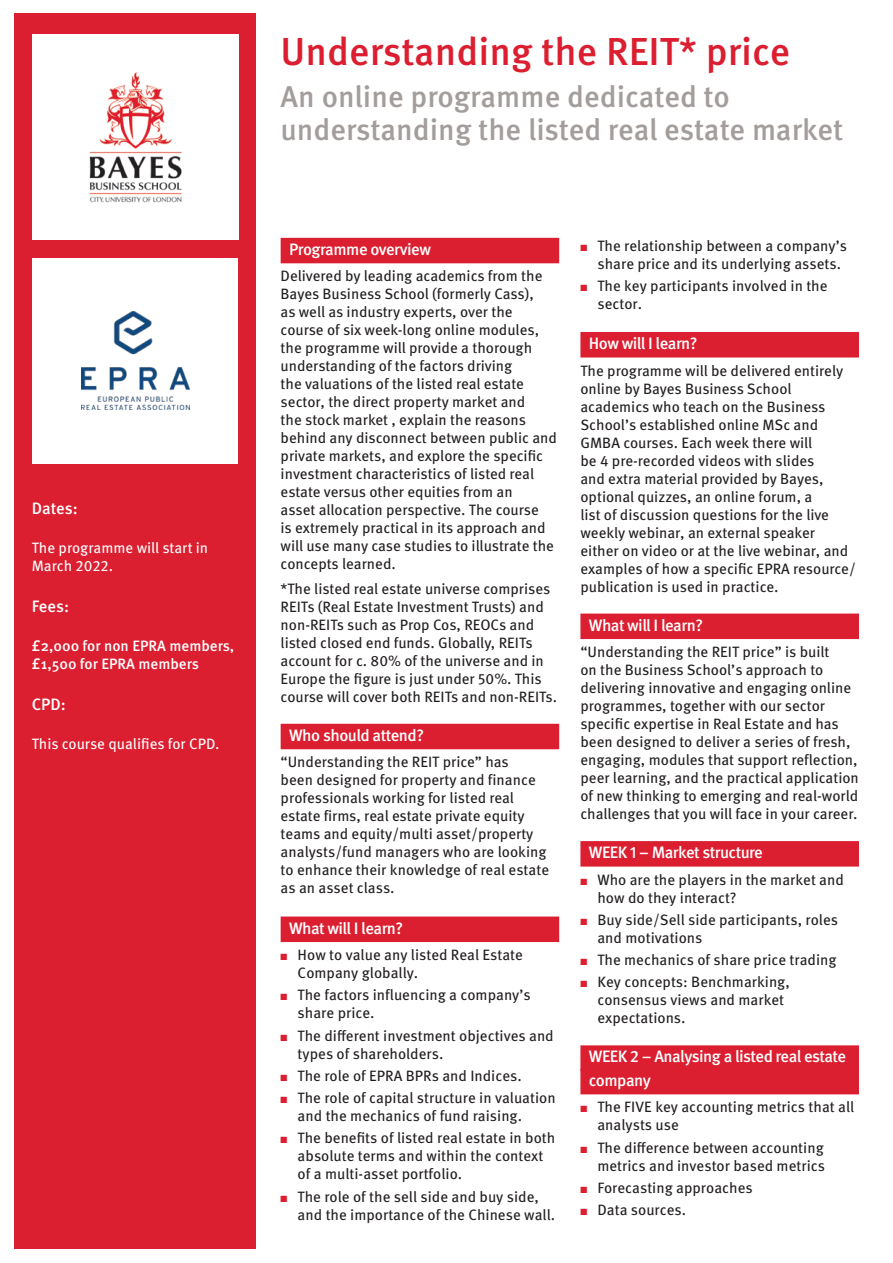
<style>
.page{position:relative;width:893px;height:1263px;background:#fff}
.page>*{position:absolute;margin:0;border:0;box-sizing:border-box;transform-origin:0 0}
.t1{font:500 39px "Meta Pro";color:#db1e30}
.t2{font:500 30px/33px "Meta Pro";color:#a39d9b}
._8__Highlighted_text{font:500 16.5px "Meta Pro";letter-spacing:-.03em;color:#fff}
._0__Body__MetaOT_Boo{font:500 16.5px "Meta Pro";letter-spacing:-.005em;color:#fff}
._0__Body__MetaOT_Boo-2{font:15px/18px "Meta Pro";color:#231f20}
._0__Body__MetaOT_Boo-3{font:15px/18px "Meta Pro";color:#fff}
._0__Body__MetaOT_Boo-4{font:500 15px/18px "Meta Pro";color:#fff}
.s1{color:#db1e30}
</style>
<div class="page">
<div style="left:15px;top:14px;width:241px;height:1235px;background:#db1e30"></div>
<img style="left:33px;top:34px;width:205px;height:206px">
<div style="left:281px;top:238px;width:278px;height:25px;background:#db1e30"></div>
<div style="left:281px;top:724px;width:278px;height:25px;background:#db1e30"></div>
<div style="left:281px;top:916px;width:278px;height:26px;background:#db1e30"></div>
<div style="left:580px;top:332px;width:279px;height:25px;background:#db1e30"></div>
<div style="left:580px;top:613px;width:279px;height:26px;background:#db1e30"></div>
<div style="left:580px;top:841px;width:279px;height:25px;background:#db1e30"></div>
<div style="left:580px;top:1045px;width:279px;height:26px;background:#db1e30"></div>
<div style="left:580px;top:1069px;width:279px;height:25px;background:#db1e30"></div>
<div style="left:33px;top:259px;width:205px;height:205px;background:#fff"></div>
<img style="left:82px;top:312px;width:107px;height:97px">
<p class="_0__Body__MetaOT_Boo" style="left:32px;top:496px;width:48px">Dates:</p>
<p class="_0__Body__MetaOT_Boo-3" style="left:32px;top:538px;width:178px">The programme will start in<br>March 2022.</p>
<p class="_0__Body__MetaOT_Boo" style="left:32px;top:593px;width:39px">Fees:</p>
<p class="_0__Body__MetaOT_Boo-4" style="left:32px;top:636px;width:204px">£2,000 for non EPRA members, £1,500 for EPRA members</p>
<p class="_0__Body__MetaOT_Boo" style="left:32px;top:691px;width:36px">CPD:</p>
<p class="_0__Body__MetaOT_Boo-3" style="left:32px;top:734px;width:189px">This course qualifies for CPD.</p>
<p class="t1" style="left:281px;top:22px;width:511px">Understanding the REIT* price</p>
<p class="t2" style="left:281px;top:78px;width:564px">An online programme dedicated to understanding the listed real estate market</p>
<p class="_8__Highlighted_text" style="left:289px;top:236px;width:143px">Programme overview</p>
<p class="_0__Body__MetaOT_Boo-2" style="left:281px;top:266px;width:278px">Delivered by leading academics from the Bayes Business School (formerly Cass),<br>as well as industry experts, over the course of six week-long online modules, the programme will provide a thorough understanding of the factors driving<br>the valuations of the listed real estate sector, the direct property market and<br>the stock market , explain the reasons behind any disconnect between public and private markets, and explore the specific investment characteristics of listed real estate versus other equities from an<br>asset allocation perspective. The course<br>is extremely practical in its approach and will use many case studies to illustrate the concepts learned.</p>
<p class="_0__Body__MetaOT_Boo-2" style="left:281px;top:578px;width:278px">*The listed real estate universe comprises REITs (Real Estate Investment Trusts) and non-REITs such as Prop Cos, REOCs and listed closed end funds. Globally, REITs account for c. 80% of the universe and in Europe the figure is just under 50%. This course will cover both REITs and non-REITs.</p>
<p class="_8__Highlighted_text" style="left:289px;top:722px;width:137px">Who should attend?</p>
<p class="_0__Body__MetaOT_Boo-2" style="left:281px;top:752px;width:270px">“Understanding the REIT price” has<br>been designed for property and finance professionals working for listed real estate firms, real estate private equity teams and equity/multi asset/property analysts/fund managers who are looking to enhance their knowledge of real estate as an asset class.</p>
<p class="_8__Highlighted_text" style="left:289px;top:915px;width:116px">What will I learn?</p>
<p class="_0__Body__MetaOT_Boo-2" style="left:298px;top:945px;width:227px;text-indent:-17px"><span class="s1">■</span> How to value any listed Real Estate<br>Company globally.</p>
<p class="_0__Body__MetaOT_Boo-2" style="left:298px;top:985px;width:235px;text-indent:-17px"><span class="s1">■</span> The factors influencing a company’s share price.</p>
<p class="_0__Body__MetaOT_Boo-2" style="left:298px;top:1025px;width:258px;text-indent:-17px"><span class="s1">■</span> The different investment objectives and types of shareholders.</p>
<p class="_0__Body__MetaOT_Boo-2" style="left:281px;top:1065px;width:243px"><span class="s1">■</span> The role of EPRA BPRs and Indices.</p>
<p class="_0__Body__MetaOT_Boo-2" style="left:298px;top:1088px;width:260px;text-indent:-17px"><span class="s1">■</span> The role of capital structure in valuation and the mechanics of fund raising.</p>
<p class="_0__Body__MetaOT_Boo-2" style="left:298px;top:1128px;width:259px;text-indent:-17px"><span class="s1">■</span> The benefits of listed real estate in both absolute terms and within the context of a multi-asset portfolio.</p>
<p class="_0__Body__MetaOT_Boo-2" style="left:298px;top:1186px;width:259px;text-indent:-17px"><span class="s1">■</span> The role of the sell side and buy side, and the importance of the Chinese wall.</p>
<p class="_0__Body__MetaOT_Boo-2" style="left:597px;top:235px;width:251px;text-indent:-17px"><span class="s1">■</span> The relationship between a company’s share price and its underlying assets.</p>
<p class="_0__Body__MetaOT_Boo-2" style="left:597px;top:276px;width:232px;text-indent:-17px"><span class="s1">■</span> The key participants involved in the sector.</p>
<p class="_8__Highlighted_text" style="left:589px;top:330px;width:110px">How will I learn?</p>
<p class="_0__Body__MetaOT_Boo-2" style="left:580px;top:360px;width:277px">The programme will be delivered entirely online by Bayes Business School academics who teach on the Business School’s established online MSc and GMBA courses. Each week there will<br>be 4 pre-recorded videos with slides<br>and extra material provided by Bayes, optional quizzes, an online forum, a<br>list of discussion questions for the live weekly webinar, an external speaker either on video or at the live webinar, and examples of how a specific EPRA resource/ publication is used in practice.</p>
<p class="_8__Highlighted_text" style="left:589px;top:612px;width:116px">What will I learn?</p>
<p class="_0__Body__MetaOT_Boo-2" style="left:580px;top:642px;width:280px">“Understanding the REIT price” is built<br>on the Business School’s approach to delivering innovative and engaging online programmes, together with our sector specific expertise in Real Estate and has been designed to deliver a series of fresh, engaging, modules that support reflection, peer learning, and the practical application of new thinking to emerging and real-world challenges that you will face in your career.</p>
<p class="_8__Highlighted_text" style="left:589px;top:839px;width:175px">WEEK 1 – Market structure</p>
<p class="_0__Body__MetaOT_Boo-2" style="left:597px;top:869px;width:248px;text-indent:-17px"><span class="s1">■</span> Who are the players in the market and how do they interact?</p>
<p class="_0__Body__MetaOT_Boo-2" style="left:597px;top:910px;width:242px;text-indent:-17px"><span class="s1">■</span> Buy side/Sell side participants, roles and motivations</p>
<p class="_0__Body__MetaOT_Boo-2" style="left:580px;top:950px;width:258px"><span class="s1">■</span> The mechanics of share price trading</p>
<p class="_0__Body__MetaOT_Boo-2" style="left:597px;top:972px;width:194px;text-indent:-17px"><span class="s1">■</span> Key concepts: Benchmarking, consensus views and market expectations.</p>
<p class="_8__Highlighted_text" style="left:589px;top:1044px;width:259px">WEEK 2 – Analysing a listed real estate</p>
<p class="_8__Highlighted_text" style="left:589px;top:1067px;width:63px">company</p>
<p class="_0__Body__MetaOT_Boo-2" style="left:597px;top:1097px;width:258px;text-indent:-17px"><span class="s1">■</span> The FIVE key accounting metrics that all analysts use</p>
<p class="_0__Body__MetaOT_Boo-2" style="left:580px;top:1137px;width:246px;text-align:right"><span class="s1">■</span> The difference between accounting metrics and investor based metrics</p>
<p class="_0__Body__MetaOT_Boo-2" style="left:580px;top:1178px;width:174px"><span class="s1">■</span> Forecasting approaches</p>
<p class="_0__Body__MetaOT_Boo-2" style="left:580px;top:1200px;width:107px"><span class="s1">■</span> Data sources.</p>
</div>
